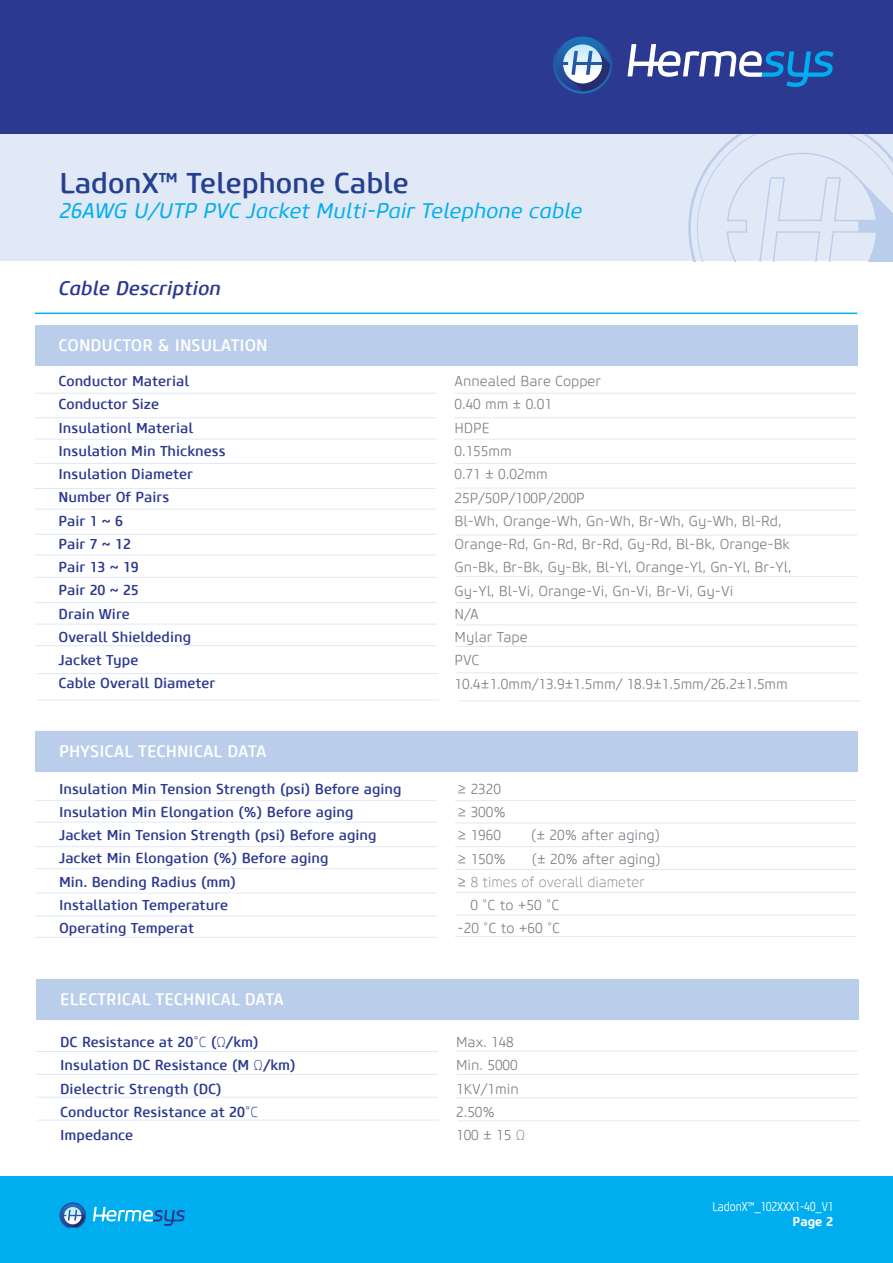
<style>
.page{position:relative;width:893px;height:1263px;background:#fff}
.page>*{position:absolute;margin:0;border:0;box-sizing:border-box;transform-origin:0 0}
.t1{font:500 28.5px "Core Sans M55";color:#25408f}
.t2{font:italic 21px "Core Sans M45";color:#00aeef}
.t3{font:italic 500 19.5px "Core Sans M55";color:#2b3990}
.t4{font:500 16.5px "Core Sans M55";color:#fff}
.t5{font:500 14.25px/23.2px "Core Sans M55";color:#2b3990}
.t6{font:300 14.25px/23.2px "Core Sans M35";color:#808285}
.t7{font:200 14.25px "Core Sans M25";color:#808285}
.t8{font:300 12.75px "Core Sans M37 Cn";color:#fff}
.t9{font:700 12.75px "Core Sans M65";color:#fff}
.s1{font-family:"Core Sans M35";font-weight:300}
.s2{font-family:"Core Sans M25";font-weight:200}
</style>
<div class="page">
<div style="left:0;top:123px;width:893px;height:138px;background:#e1e8f6"></div>
<div style="left:0;top:1177px;width:893px;height:86px;background:#00aeef"></div>
<svg style="left:93px;top:1207px;width:92px;height:19px"></svg>
<svg style="left:60px;top:1202px;width:26px;height:25px"></svg>
<svg style="left:688px;top:134px;width:205px;height:127px"></svg>
<div style="left:0;top:0;width:893px;height:134px;background:#2b3990"></div>
<svg style="left:628px;top:44px;width:205px;height:43px"></svg>
<svg style="left:553px;top:36px;width:59px;height:58px"></svg>
<div style="left:35px;top:326px;width:822px;height:40px;background:#bacdea"></div>
<div style="left:35px;top:732px;width:823px;height:40px;background:#bacdea"></div>
<hr style="left:35px;top:313px;width:822px;height:1px;background:#00aeef">
<hr style="left:35px;top:393px;width:401px;height:1px;background:#e1e8f6">
<hr style="left:35px;top:602px;width:401px;height:1px;background:#e1e8f6">
<hr style="left:35px;top:800px;width:402px;height:1px;background:#e1e8f6">
<hr style="left:35px;top:534px;width:401px;height:1px;background:#e1e8f6">
<hr style="left:35px;top:417px;width:401px;height:1px;background:#e1e8f6">
<hr style="left:35px;top:624px;width:401px;height:1px;background:#e1e8f6">
<hr style="left:35px;top:822px;width:402px;height:1px;background:#e1e8f6">
<hr style="left:35px;top:439px;width:401px;height:1px;background:#e1e8f6">
<hr style="left:35px;top:645px;width:401px;height:1px;background:#e1e8f6">
<hr style="left:35px;top:846px;width:402px;height:1px;background:#e1e8f6">
<hr style="left:35px;top:463px;width:401px;height:1px;background:#e1e8f6">
<hr style="left:35px;top:868px;width:402px;height:1px;background:#e1e8f6">
<hr style="left:35px;top:893px;width:402px;height:1px;background:#e1e8f6">
<hr style="left:454px;top:393px;width:402px;height:1px;background:#e1e8f6">
<hr style="left:455px;top:602px;width:402px;height:1px;background:#e1e8f6">
<hr style="left:455px;top:800px;width:402px;height:1px;background:#e1e8f6">
<hr style="left:455px;top:576px;width:402px;height:1px;background:#e1e8f6">
<hr style="left:454px;top:417px;width:402px;height:1px;background:#e1e8f6">
<hr style="left:455px;top:646px;width:402px;height:1px;background:#e1e8f6">
<hr style="left:455px;top:822px;width:402px;height:1px;background:#e1e8f6">
<hr style="left:454px;top:439px;width:402px;height:1px;background:#e1e8f6">
<hr style="left:455px;top:846px;width:402px;height:1px;background:#e1e8f6">
<hr style="left:454px;top:463px;width:402px;height:1px;background:#e1e8f6">
<hr style="left:455px;top:869px;width:402px;height:1px;background:#e1e8f6">
<hr style="left:455px;top:892px;width:402px;height:1px;background:#e1e8f6">
<hr style="left:454px;top:488px;width:402px;height:1px;background:#e1e8f6">
<hr style="left:34px;top:488px;width:401px;height:1px;background:#e1e8f6">
<hr style="left:35px;top:509px;width:401px;height:1px;background:#e1e8f6">
<hr style="left:455px;top:535px;width:402px;height:1px;background:#e1e8f6">
<hr style="left:35px;top:554px;width:401px;height:1px;background:#e1e8f6">
<hr style="left:455px;top:624px;width:402px;height:1px;background:#e1e8f6">
<hr style="left:35px;top:915px;width:402px;height:1px;background:#e1e8f6">
<hr style="left:35px;top:937px;width:402px;height:1px;background:#e1e8f6">
<hr style="left:455px;top:915px;width:402px;height:1px;background:#e1e8f6">
<hr style="left:455px;top:936px;width:402px;height:1px;background:#e1e8f6">
<hr style="left:35px;top:577px;width:401px;height:1px;background:#e1e8f6">
<hr style="left:454px;top:509px;width:402px;height:1px;background:#e1e8f6">
<div style="left:36px;top:980px;width:823px;height:40px;background:#bacdea"></div>
<hr style="left:36px;top:1051px;width:402px;height:1px;background:#e1e8f6">
<hr style="left:36px;top:1074px;width:402px;height:1px;background:#e1e8f6">
<hr style="left:36px;top:1097px;width:402px;height:1px;background:#e1e8f6">
<hr style="left:456px;top:1097px;width:402px;height:1px;background:#e1e8f6">
<hr style="left:457px;top:1074px;width:402px;height:1px;background:#e1e8f6">
<hr style="left:456px;top:1051px;width:402px;height:1px;background:#e1e8f6">
<hr style="left:37px;top:1120px;width:402px;height:1px;background:#e1e8f6">
<hr style="left:458px;top:1120px;width:402px;height:1px;background:#e1e8f6">
<hr style="left:37px;top:673px;width:402px;height:1px;background:#e1e8f6">
<hr style="left:37px;top:700px;width:402px;height:1px;background:#e1e8f6">
<hr style="left:455px;top:672px;width:402px;height:1px;background:#e1e8f6">
<hr style="left:458px;top:700px;width:402px;height:1px;background:#e1e8f6">
<h1 class="t1" style="left:60px;top:165px;width:351px">LadonX™ Telephone Cable</h1>
<h2 class="t2" style="left:60px;top:198px;width:524px">26AWG U/UTP PVC Jacket Multi-Pair Telephone cable</h2>
<h3 class="t3" style="left:59px;top:276px;width:164px">Cable Description</h3>
<p class="t4" style="left:59px;top:335px;width:211px">CONDUCTOR &amp; INSULATION</p>
<p class="t5" style="left:59px;top:370px;width:169px">Conductor Material<br>Conductor Size<br>Insulationl Material<br>Insulation Min Thickness<br>Insulation Diameter<br>Number Of Pairs<br>Pair 1 ~ 6<br>Pair 7 ~ 12<br>Pair 13 ~ 19<br>Pair 20 ~ 25<br>Drain Wire<br>Overall Shieldeding<br>Jacket Type<br>Cable Overall Diameter</p>
<p class="t4" style="left:59px;top:741px;width:209px">PHYSICAL TECHNICAL DATA</p>
<p class="t5" style="left:59px;top:777px;width:344px">Insulation Min Tension Strength (psi) Before aging Insulation Min Elongation (%) Before aging<br>Jacket Min Tension Strength (psi) Before aging Jacket Min Elongation (%) Before aging<br>Min. Bending Radius (mm)<br>Installation Temperature<br>Operating Temperat</p>
<p class="t4" style="left:60px;top:989px;width:225px">ELECTRICAL TECHNICAL DATA</p>
<p class="t6" style="left:454px;top:370px;width:339px">Annealed Bare Copper<br>0.40 mm ± 0.01<br>HDPE<br>0.155mm<br>0.71 ± 0.02mm<br>25P/50P/100P/200P<br>Bl-Wh, Orange-Wh, Gn-Wh, Br-Wh, Gy-Wh, Bl-Rd,<br>Orange-Rd, Gn-Rd, Br-Rd, Gy-Rd, Bl-Bk, Orange-Bk<br>Gn-Bk, Br-Bk, Gy-Bk, Bl-Yl, Orange-Yl, Gn-Yl, Br-Yl,<br>Gy-Yl, Bl-Vi, Orange-Vi, Gn-Vi, Br-Vi, Gy-Vi<br>N/A<br>Mylar Tape<br>PVC<br>10.4±1.0mm/13.9±1.5mm/ 18.9±1.5mm/26.2±1.5mm</p>
<p class="t6" style="left:458px;top:777px;width:50px">≥ 2320 ≥ 300% ≥ 1960</p>
<p class="t6" style="left:531px;top:824px;width:131px">(± 20% after aging)</p>
<p class="t6" style="left:458px;top:847px;width:50px">≥ 150%</p>
<p class="t6" style="left:532px;top:847px;width:131px">(± 20% after aging)</p>
<p class="t7" style="left:458px;top:873px;width:189px"><span class="s1">≥</span> 8 times of overall diameter</p>
<p class="t6" style="left:458px;top:894px;width:104px;text-align:right">0 <span class="s2">˚</span>C to +50 <span class="s2">˚</span>C -20 <span class="s2">˚</span>C to +60 <span class="s2">˚</span>C</p>
<p class="t5" style="left:60px;top:1031px;width:237px">DC Resistance at 20<span class="s2">˚C</span> (<span class="s2">Ω</span>/km)<br>Insulation DC Resistance (M <span class="s2">Ω</span>/km)<br>Dielectric Strength (DC)<br>Conductor Resistance at 20<span class="s2">˚C<br></span>Impedance</p>
<p class="t6" style="left:456px;top:1031px;width:70px">Max. 148<br>Min. 5000<br>1KV/1min<br>2.50%<br>100 ± 15 <span class="s2">Ω</span></p>
<p class="t8" style="left:712px;top:1199px;width:122px">LadonX™_102XXX1-40_V1</p>
<p class="t9" style="left:792px;top:1214px;width:42px">Page 2</p>
</div>
